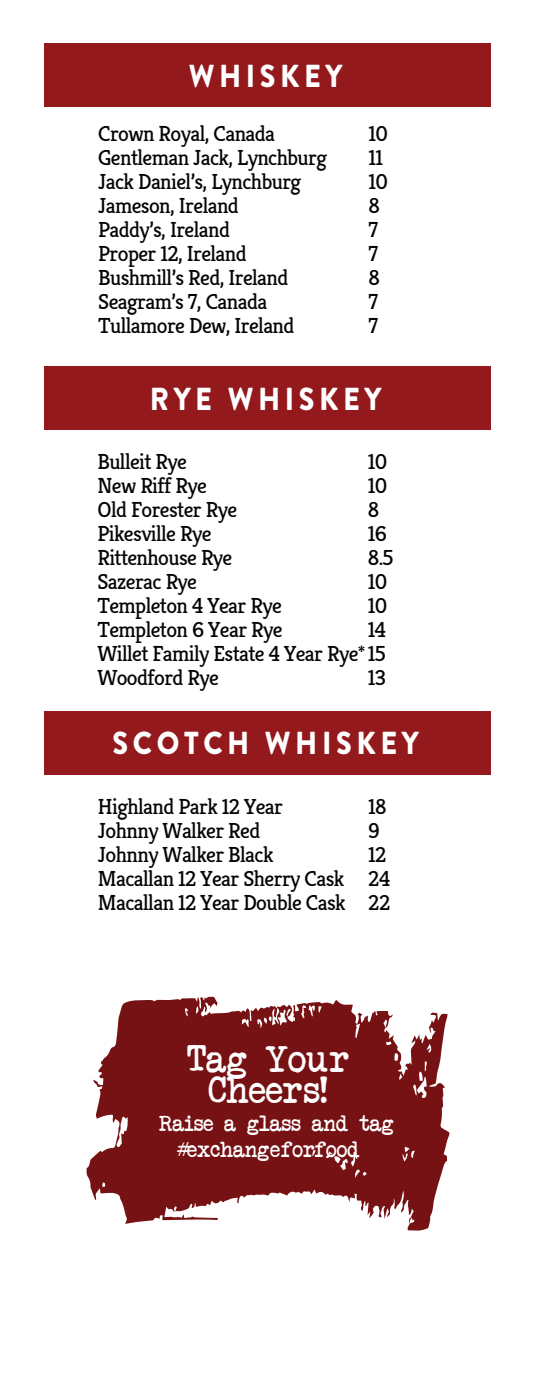
<style>
.page{position:relative;width:536px;height:1386px;background:#fff}
.page>*{position:absolute;margin:0;border:0;box-sizing:border-box;transform-origin:0 0}
.t1{font:36.93px/31.5px "Another Typewriter";color:#fff;text-align:center}
.t2{font:900 31.85px "Brandon Grotesque";letter-spacing:.16em;color:#fff;scale:.9 1}
.t3{font:300 21.7px/24px "Kreon";letter-spacing:-.03em;color:#040503;text-align:justify}
.t4{font:21.7px "Another Typewriter";color:#fff}
</style>
<div class="page">
<div style="left:45px;top:44px;width:446px;height:63px;background:#93191c"></div>
<div style="left:45px;top:366px;width:446px;height:64px;background:#93191c"></div>
<div style="left:45px;top:711px;width:446px;height:63px;background:#93191c"></div>
<svg style="left:86px;top:996px;width:364px;height:235px;fill:#761214"></svg>
<h2 class="t2" style="left:189px;top:53px;width:172px">WHISKEY</h2>
<p class="t3" style="left:98px;top:120px;width:178px">Crown Royal, Canada</p>
<p class="t3" style="left:368px;top:120px;width:21px">10</p>
<p class="t3" style="left:98px;top:144px;width:230px">Gentleman Jack, Lynchburg</p>
<p class="t3" style="left:368px;top:144px;width:16px">11</p>
<p class="t3" style="left:98px;top:168px;width:204px">Jack Daniel’s, Lynchburg</p>
<p class="t3" style="left:368px;top:168px;width:21px">10</p>
<p class="t3" style="left:98px;top:192px;width:142px">Jameson, Ireland</p>
<p class="t3" style="left:368px;top:192px;width:13px">8</p>
<p class="t3" style="left:98px;top:215px;width:133px">Paddy’s, Ireland</p>
<p class="t3" style="left:368px;top:215px;width:11px">7</p>
<p class="t3" style="left:98px;top:239px;width:150px">Proper 12, Ireland</p>
<p class="t3" style="left:368px;top:239px;width:11px">7</p>
<p class="t3" style="left:98px;top:263px;width:192px">Bushmill’s Red, Ireland</p>
<p class="t3" style="left:368px;top:263px;width:13px">8</p>
<p class="t3" style="left:98px;top:287px;width:170px">Seagram’s 7, Canada</p>
<p class="t3" style="left:368px;top:287px;width:11px">7</p>
<p class="t3" style="left:98px;top:311px;width:198px">Tullamore Dew, Ireland</p>
<p class="t3" style="left:368px;top:311px;width:11px">7</p>
<h2 class="t2" style="left:150px;top:376px;width:258px">RYE WHISKEY</h2>
<p class="t3" style="left:97px;top:448px;width:91px">Bulleit Rye</p>
<p class="t3" style="left:367px;top:448px;width:21px">10</p>
<p class="t3" style="left:97px;top:472px;width:111px">New Riff Rye</p>
<p class="t3" style="left:367px;top:472px;width:21px">10</p>
<p class="t3" style="left:97px;top:496px;width:141px">Old Forester Rye</p>
<p class="t3" style="left:367px;top:496px;width:13px">8</p>
<p class="t3" style="left:97px;top:520px;width:115px">Pikesville Rye</p>
<p class="t3" style="left:367px;top:520px;width:21px">16</p>
<p class="t3" style="left:97px;top:544px;width:136px">Rittenhouse Rye</p>
<p class="t3" style="left:367px;top:544px;width:27px">8.5</p>
<p class="t3" style="left:97px;top:567px;width:101px">Sazerac Rye</p>
<p class="t3" style="left:367px;top:567px;width:21px">10</p>
<p class="t3" style="left:97px;top:591px;width:186px">Templeton 4 Year Rye</p>
<p class="t3" style="left:367px;top:591px;width:21px">10</p>
<p class="t3" style="left:97px;top:615px;width:186px">Templeton 6 Year Rye</p>
<p class="t3" style="left:97px;top:615px;width:290px;text-indent:270px">14<br>Willet Family Estate 4 Year Rye* 15<br>Woodford Rye</p>
<p class="t3" style="left:367px;top:663px;width:20px">13</p>
<h2 class="t2" style="left:113px;top:721px;width:341px">SCOTCH WHISKEY</h2>
<p class="t3" style="left:98px;top:793px;width:186px">Highland Park 12 Year</p>
<p class="t3" style="left:368px;top:793px;width:20px">18</p>
<p class="t3" style="left:98px;top:816px;width:164px">Johnny Walker Red</p>
<p class="t3" style="left:368px;top:816px;width:13px">9</p>
<p class="t3" style="left:98px;top:840px;width:177px">Johnny Walker Black</p>
<p class="t3" style="left:98px;top:840px;width:294px;text-align:left;text-indent:270px">12<br>Macallan 12 Year Sherry Cask 24<br>Macallan 12 Year Double Cask 22</p>
<h1 class="t1" style="left:187px;top:1042px;width:163px">Tag Your<br>Cheers!</h1>
<p class="t4" style="left:176px;top:1136px;width:185px">#exchangeforfood</p>
<p class="t4" style="left:159px;top:1109px;width:236px">Raise a glass and tag</p>
</div>
